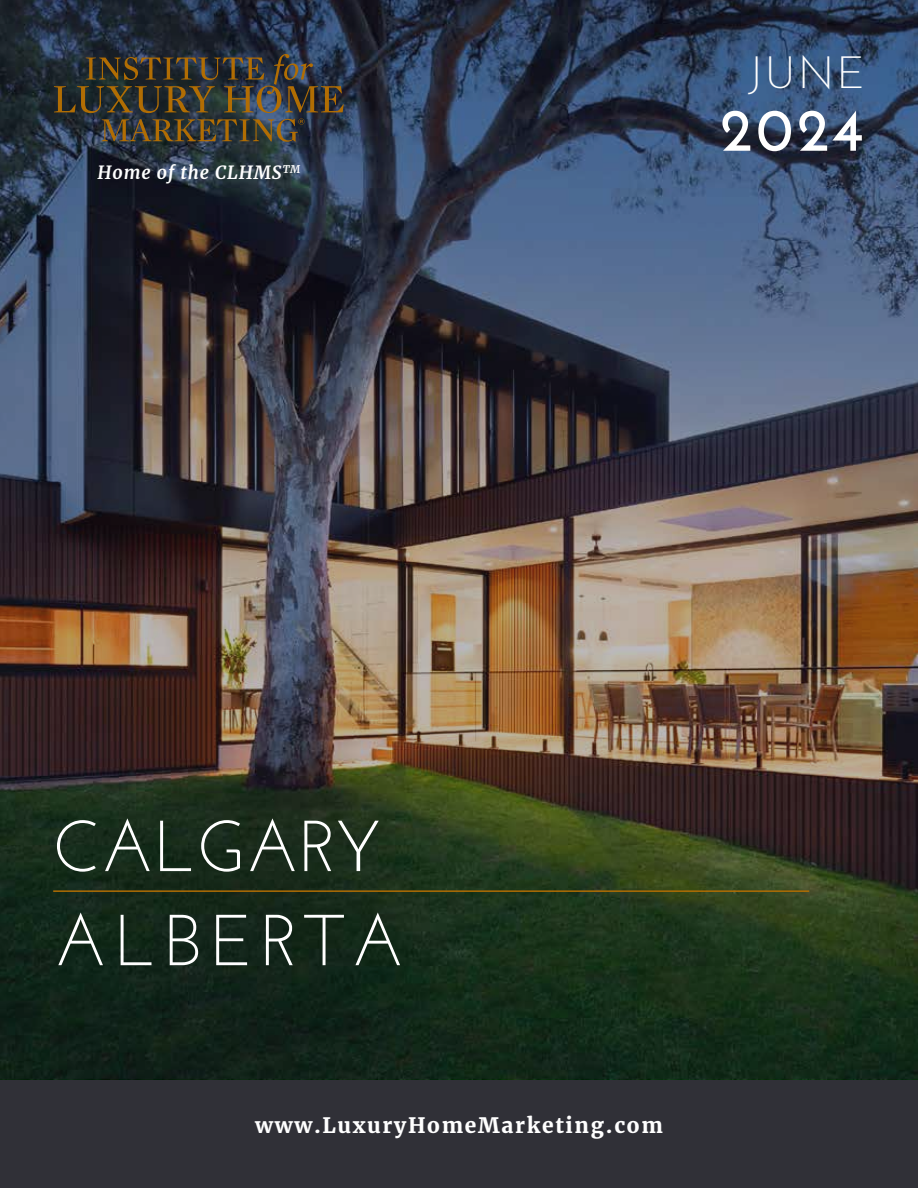
<style>
.page{position:relative;width:918px;height:1188px;background:#fff}
.page>*{position:absolute;margin:0;border:0;box-sizing:border-box;transform-origin:0 0}
.t1{font:72px/94.1px "Josefin Sans";letter-spacing:.05em;color:#fff}
.t2{font:600 60px "Josefin Sans";color:#fff}
.t3{font:300 45px "Josefin Sans";color:#fff}
.t4{font:700 21px "Merriweather";letter-spacing:.08em;color:#fff}
.t5{font:italic 700 18px "Merriweather";letter-spacing:.05em;color:#fff}
</style>
<div class="page">
<img style="left:0;top:0;width:918px;height:1079px">
<div style="left:0;top:1080px;width:918px;height:108px;background:#303037"></div>
<svg style="left:54px;top:54px;width:290px;height:88px;background:#3e3b34"></svg>
<hr style="left:53px;top:890px;width:756px;height:2px;background:#b16d03">
<p class="t5" style="left:98px;top:161px;width:204px">Home of the CLHMS<sup>TM</sup></p>
<h3 class="t3" style="left:750px;top:45px;width:115px">JUNE</h3>
<h2 class="t2" style="left:720px;top:92px;width:146px">2024</h2>
<h1 class="t1" style="left:52px;top:798px;width:353px">CALGARY<br>ALBERTA</h1>
<p class="t4" style="left:255px;top:1112px;width:409px">www.LuxuryHomeMarketing.com</p>
</div>
